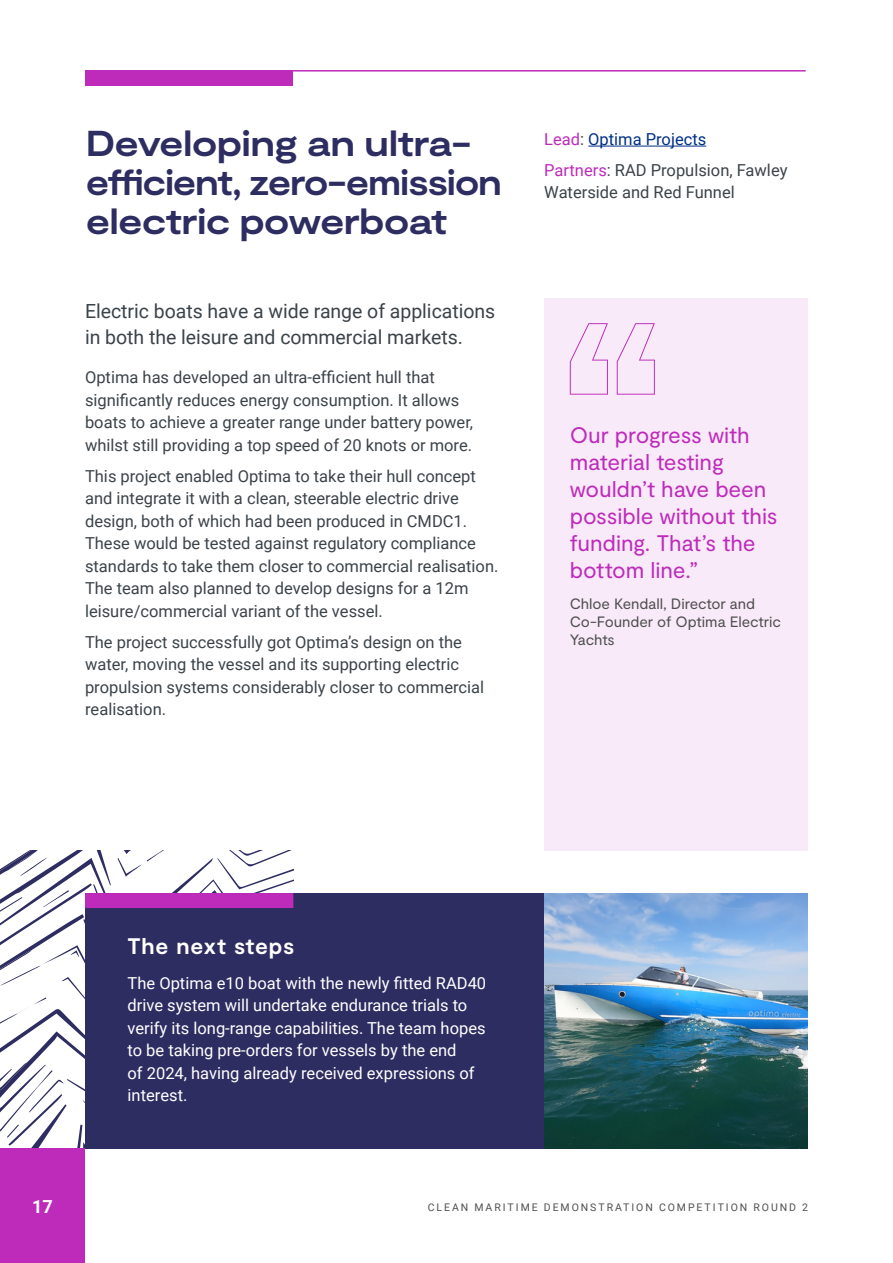
<style>
.page{position:relative;width:893px;height:1263px;background:#fff}
.page>*{position:absolute;margin:0;border:0;box-sizing:border-box;transform-origin:0 0}
.t1{font:700 expanded 36px/39px "Moderat";letter-spacing:-.015em;color:#2e2d62}
.t2{font:22.5px/27px "Moderat";letter-spacing:-.005em;color:#be2bbb}
.t3{font:700 22.5px "Moderat";letter-spacing:.035em;color:#fff}
.t4{font:19.5px/25.5px "Roboto";color:#3b4349}
.t5{font:700 18px "Roboto";color:#fff}
.t6{font:16.5px/22.5px "Roboto";color:#3b4349}
.t7{font:16.5px/22.5px "Roboto";color:#fff}
.t8{font:15px/18px "Moderat";letter-spacing:-.005em;color:#505050}
.t9{font:10.5px "Roboto";letter-spacing:.185em;color:#505050}
.s1{color:#be2bbb}
.s2{color:#003088}
</style>
<div class="page">
<div style="left:85px;top:70px;width:208px;height:15px;background:#be2bbb"></div>
<hr style="left:85px;top:70px;width:721px;height:2px;background:#be2bbb">
<svg style="left:0;top:850px;width:293px;height:298px"></svg>
<div style="left:85px;top:893px;width:723px;height:255px;background:#2e2d62"></div>
<div style="left:85px;top:893px;width:208px;height:15px;background:#be2bbb"></div>
<hr style="left:588px;top:146px;width:118px;height:1px;background:#003088">
<div style="left:544px;top:298px;width:264px;height:552px;background:#f8eaf8"></div>
<img style="left:544px;top:893px;width:264px;height:255px">
<svg style="left:570px;top:323px;width:85px;height:72px"></svg>
<div style="left:0;top:1148px;width:85px;height:115px;background:#be2bbb"></div>
<h1 class="t1" style="left:86px;top:126px;width:417px">Developing an ultra&shy;efficient, zero-emission electric powerboat</h1>
<p class="t6" style="left:544px;top:123px;width:245px;line-height:31px"><span class="s1">Lead</span>: <span class="s2">Optima Projects<br></span><span class="s1">Partners</span>: RAD Propulsion, Fawley</p>
<p class="t6" style="left:544px;top:181px;width:192px">Waterside and Red Funnel</p>
<p class="t4" style="left:85px;top:298px;width:412px">Electric boats have a wide range of applications in both the leisure and commercial markets.</p>
<p class="t6" style="left:85px;top:365px;width:390px">Optima has developed an ultra-efficient hull that significantly reduces energy consumption. It allows boats to achieve a greater range under battery power, whilst still providing a top speed of 20 knots or more.</p>
<p class="t6" style="left:85px;top:464px;width:415px">This project enabled Optima to take their hull concept and integrate it with a clean, steerable electric drive design, both of which had been produced in CMDC1.<br>These would be tested against regulatory compliance standards to take them closer to commercial realisation.<br>The team also planned to develop designs for a 12m leisure/commercial variant of the vessel.</p>
<p class="t6" style="left:85px;top:630px;width:401px">The project successfully got Optima’s design on the water, moving the vessel and its supporting electric propulsion systems considerably closer to commercial realisation.</p>
<h2 class="t2" style="left:570px;top:422px;width:209px">Our progress with material testing wouldn’t have been possible without this funding. That’s the bottom line.”</h2>
<p class="t8" style="left:570px;top:595px;width:213px">Chloe Kendall, Director and<br>Co-Founder of Optima Electric<br>Yachts</p>
<p class="t5" style="left:32px;top:1193px;width:22px">17</p>
<h2 class="t3" style="left:128px;top:932px;width:168px">The next steps</h2>
<p class="t7" style="left:128px;top:971px;width:360px">The Optima e10 boat with the newly fitted RAD40 drive system will undertake endurance trials to verify its long-range capabilities. The team hopes to be taking pre-orders for vessels by the end<br>of 2024, having already received expressions of interest.</p>
<p class="t9" style="left:428px;top:1200px;width:382px">CLEAN MARITIME DEMONSTRATION COMPETITION ROUND 2</p>
</div>
